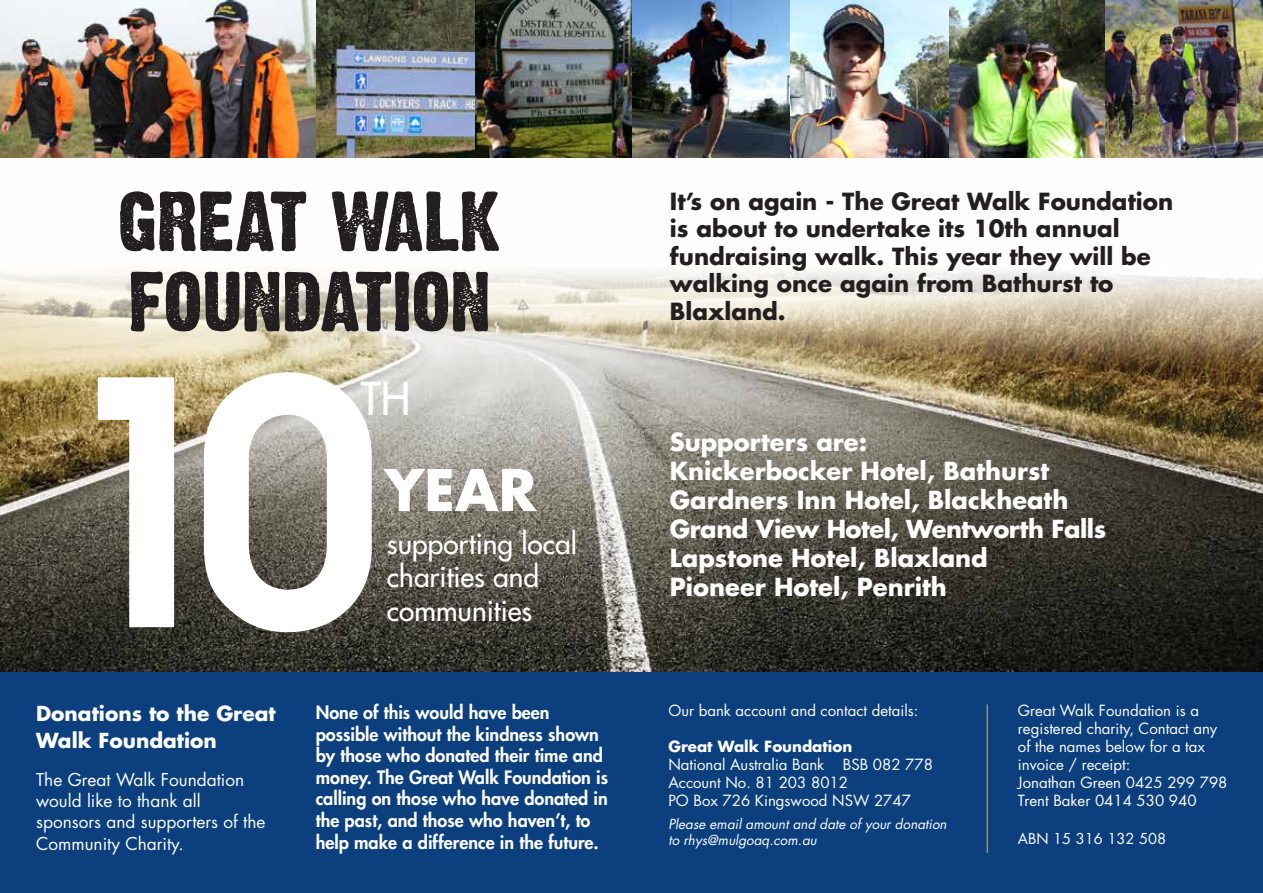
<style>
.page{position:relative;width:1263px;height:893px;background:#fff}
.page>*{position:absolute;margin:0;border:0;box-sizing:border-box;transform-origin:0 0}
.t1{font:700 55.8px "Futura";color:#fff}
.t2{font:44.1px "Futura";color:#fff}
.t3{font:500 28.2px/33.8px "Futura CE";color:#fff}
.t4{font:700 24.15px/29.1px "Futura";color:#fff}
.t5{font:700 22.95px/27.6px "Futura";color:#231f20}
.t6{font:700 20.1px/27.6px "Futura";color:#fff}
.t7{font:800 18px/21.6px "Futura CE";color:#fff}
.t8{font:17.25px/20.7px "Futura";color:#fff}
.t9{font:15px/18px "Futura";color:#fff}
.t10{font:700 15px "Futura";color:#fff}
.t11{font:14.7px "Futura";color:#fff}
.t12{font:italic 13.5px/16.2px "Futura";color:#fff}
</style>
<div class="page">
<div style="left:0;top:671px;width:1263px;height:222px;background:#0b3f7e"></div>
<img style="left:0;top:0;width:1263px;height:671px">
<svg style="left:131px;top:272px;width:357px;height:60px;background:#68645f"></svg>
<svg style="left:120px;top:191px;width:379px;height:60px"></svg>
<hr style="left:986px;top:704px;width:2px;height:149px;background:#ac8d43">
<svg style="left:98px;top:372px;width:274px;height:260px"></svg>
<h3 class="t6" style="left:36px;top:699px;width:241px">Donations to the Great<br>Walk Foundation</h3>
<p class="t8" style="left:36px;top:770px;width:231px">The Great Walk Foundation would like to thank all sponsors and supporters of the</p>
<p class="t8" style="left:36px;top:834px;width:149px">Community Charity.</p>
<h2 class="t2" style="left:361px;top:370px;width:51px">TH</h2>
<h1 class="t1" style="left:384px;top:453px;width:154px">YEAR</h1>
<h3 class="t3" style="left:387px;top:525px;width:192px">supporting local charities and communities</h3>
<p class="t7" style="left:316px;top:701px;width:294px">None of this would have been possible without the kindness shown by those who donated their time and money. The Great Walk Foundation is calling on those who have donated in the past, and those who haven’t, to help make a difference in the future.</p>
<h3 class="t5" style="left:670px;top:187px;width:505px">It’s on again - The Great Walk Foundation is about to undertake its 10th annual fundraising walk. This year they will be walking once again from Bathurst to<br>Blaxland.</h3>
<h3 class="t4" style="left:670px;top:427px;width:438px">Supporters are:<br>Knickerbocker Hotel, Bathurst<br>Gardners Inn Hotel, Blackheath<br>Grand View Hotel, Wentworth Falls<br>Lapstone Hotel, Blaxland<br>Pioneer Hotel, Penrith</h3>
<p class="t9" style="left:668px;top:702px;width:251px">Our bank account and contact details:</p>
<p class="t10" style="left:668px;top:736px;width:185px">Great Walk Foundation</p>
<p class="t9" style="left:668px;top:756px;width:266px">National Australia Bank BSB 082 778<br>Account No. 81 203 8012<br>PO Box 726 Kingswood NSW 2747</p>
<p class="t12" style="left:668px;top:816px;width:280px">Please email amount and date of your donation to rhys@mulgoaq.com.au</p>
<p class="t9" style="left:1018px;top:702px;width:211px">Great Walk Foundation is a registered charity, Contact any of the names below for a tax invoice / receipt:<br>Jonathan Green 0425 299 798<br>Trent Baker 0414 530 940</p>
<p class="t11" style="left:1018px;top:829px;width:150px">ABN 15 316 132 508</p>
</div>
